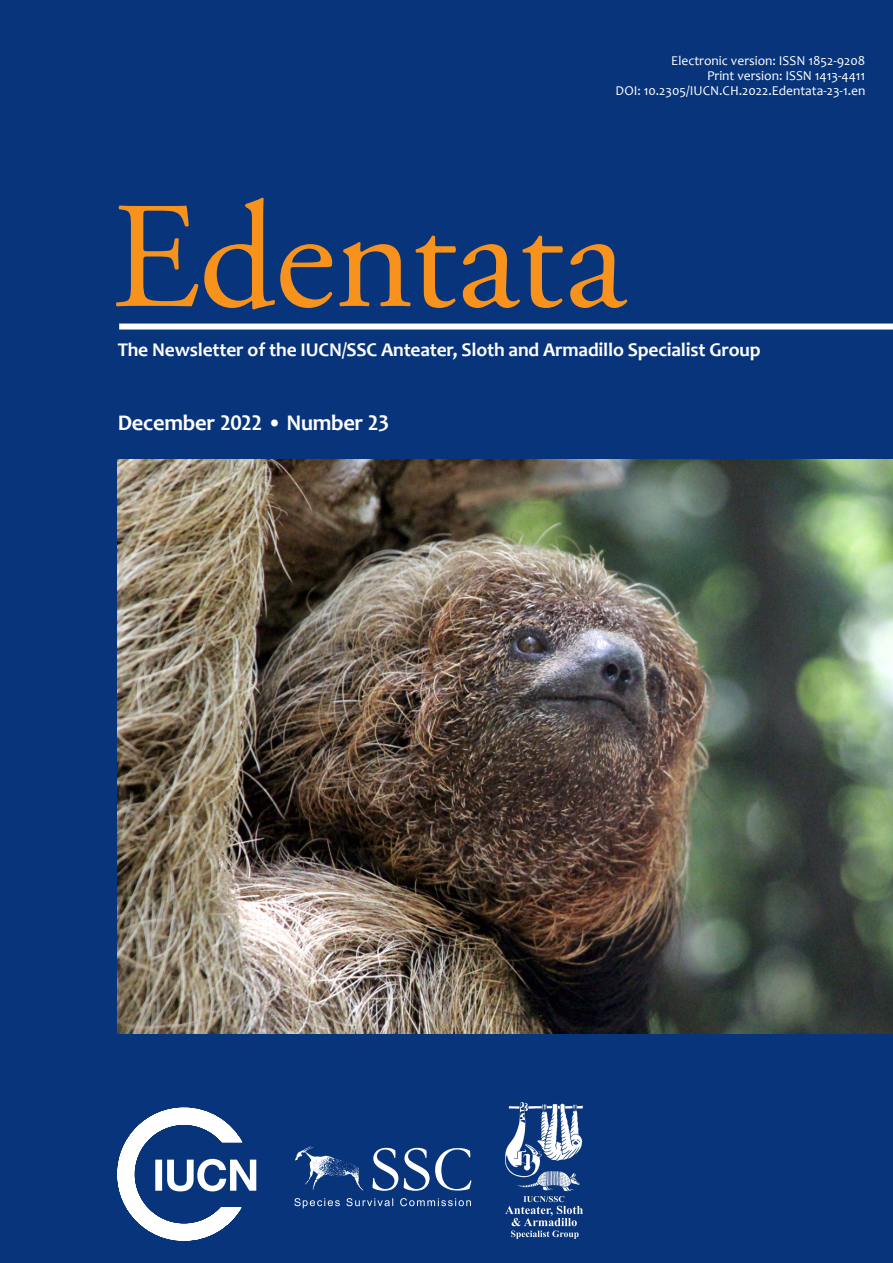
<style>
.page{position:relative;width:893px;height:1263px;background:#08347b}
.page>*{position:absolute;margin:0;border:0;box-sizing:border-box;transform-origin:0 0}
.t1{font:700 22.5px "Candara";letter-spacing:-.01em;color:#fff}
.t2{font:700 19.5px "Candara";letter-spacing:-.01em;color:#fff}
.t3{font:13.5px "Candara";color:#fff}
</style>
<div class="page">
<div style="left:119px;top:323px;width:774px;height:6px;background:#fff"></div>
<svg style="left:116px;top:198px;width:511px;height:111px;background:#394767"></svg>
<svg style="left:294px;top:1146px;width:177px;height:62px;background:#305590"></svg>
<svg style="left:117px;top:1108px;width:139px;height:133px"></svg>
<img style="left:506px;top:1102px;width:76px;height:136px">
<img style="left:118px;top:459px;width:775px;height:574px">
<p class="t3" style="left:671px;top:52px;width:196px">Electronic version: ISSN 1852-9208</p>
<p class="t3" style="left:707px;top:67px;width:160px">Print version: ISSN 1413-4411</p>
<p class="t3" style="left:616px;top:82px;width:251px">DOI: 10.2305/IUCN.CH.2022.Edentata-23-1.en</p>
<p class="t2" style="left:118px;top:337px;width:645px">The Newsletter of the IUCN/SSC Anteater, Sloth and Armadillo Specialist Group</p>
<p class="t1" style="left:118px;top:408px;width:273px">December 2022 • Number 23</p>
</div>
